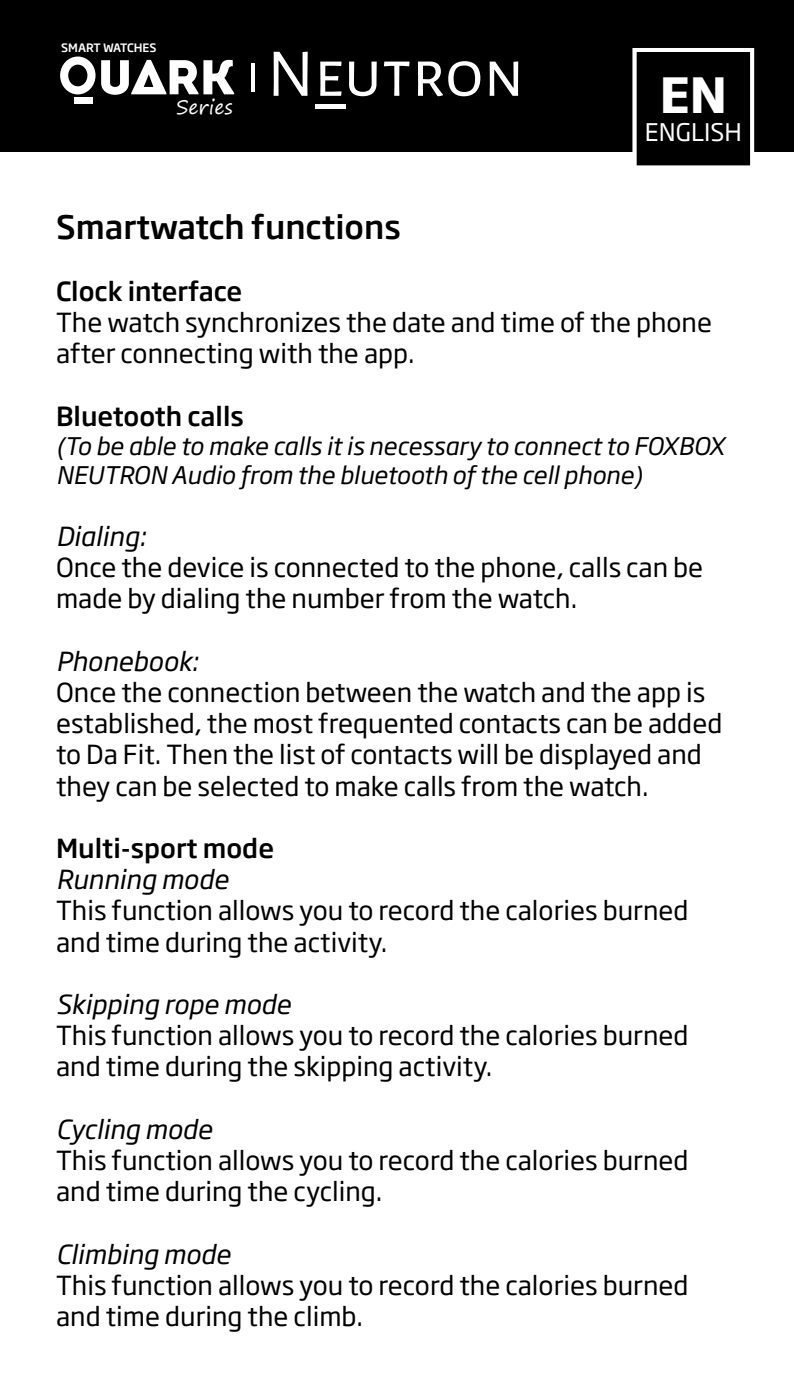
<style>
.page{position:relative;width:794px;height:1395px;background:#fff}
.page>*{position:absolute;margin:0;border:0;box-sizing:border-box;transform-origin:0 0}
.t1{font:700 48px "Soho Gothic Pro";color:#fff}
.t2{font:500 32px "Soho Gothic Pro";color:#000}
.t3{font:26px/31.2px "Soho Gothic Pro";color:#000}
.t4{font:italic 26px "Soho Gothic Pro";color:#000}
.t5{font:500 26px "Soho Gothic Pro";color:#000}
.t6{font:italic 24px/28.8px "Soho Gothic Pro";color:#000}
.t7{font:24px "Soho Gothic Pro";color:#fff}
.t8{font:19.6px "Segoe Print";color:#fff}
.t9{font:500 11.6px "Soho Gothic Pro";color:#fff}
</style>
<div class="page">
<div style="left:0;top:0;width:794px;height:152px;background:#000"></div>
<hr style="left:251px;top:63px;width:3px;height:28px;background:#fff">
<div style="left:74px;top:97px;width:18px;height:7px;background:#fff"></div>
<svg style="left:60px;top:57px;width:174px;height:38px"></svg>
<svg style="left:632px;top:48px;width:122px;height:118px"></svg>
<svg style="left:274px;top:52px;width:34px;height:44px"></svg>
<svg style="left:320px;top:62px;width:21px;height:34px"></svg>
<svg style="left:349px;top:62px;width:28px;height:34px"></svg>
<svg style="left:384px;top:62px;width:25px;height:34px"></svg>
<svg style="left:418px;top:61px;width:62px;height:35px"></svg>
<svg style="left:489px;top:61px;width:29px;height:35px"></svg>
<hr style="left:315px;top:104px;width:31px;height:4px;background:#fff">
<p class="t9" style="left:61px;top:38px;width:97px">SMART WATCHES</p>
<p class="t8" style="left:176px;top:90px;width:58px">Series</p>
<p class="t2" style="left:56px;top:202px;width:346px">Smartwatch functions</p>
<h1 class="t1" style="left:659px;top:57px;width:69px">EN</h1>
<p class="t7" style="left:645px;top:114px;width:98px">ENGLISH</p>
<p class="t5" style="left:56px;top:271px;width:188px">Clock interface</p>
<p class="t3" style="left:56px;top:306px;width:657px">The watch synchronizes the date and time of the phone after connecting with the app.</p>
<p class="t5" style="left:56px;top:396px;width:189px">Bluetooth calls</p>
<p class="t6" style="left:56px;top:430px;width:670px">(To be able to make calls it is necessary to connect to FOXBOX<br>NEUTRON Audio from the bluetooth of the cell phone)</p>
<p class="t4" style="left:56px;top:516px;width:91px">Dialing:</p>
<p class="t3" style="left:56px;top:550px;width:649px">Once the device is connected to the phone, calls can be made by dialing the number from the watch.</p>
<p class="t4" style="left:56px;top:641px;width:144px">Phonebook:</p>
<p class="t3" style="left:56px;top:675px;width:668px">Once the connection between the watch and the app is established, the most frequented contacts can be added to Da Fit. Then the list of contacts will be displayed and they can be selected to make calls from the watch.</p>
<p class="t5" style="left:56px;top:828px;width:220px">Multi-sport mode</p>
<p class="t4" style="left:56px;top:859px;width:174px">Running mode</p>
<p class="t3" style="left:56px;top:894px;width:634px">This function allows you to record the calories burned and time during the activity.</p>
<p class="t4" style="left:56px;top:984px;width:236px">Skipping rope mode</p>
<p class="t3" style="left:56px;top:1018px;width:634px">This function allows you to record the calories burned and time during the skipping activity.</p>
<p class="t4" style="left:56px;top:1109px;width:158px">Cycling mode</p>
<p class="t3" style="left:56px;top:1143px;width:634px">This function allows you to record the calories burned and time during the cycling.</p>
<p class="t4" style="left:56px;top:1234px;width:176px">Climbing mode</p>
<p class="t3" style="left:56px;top:1268px;width:634px">This function allows you to record the calories burned and time during the climb.</p>
</div>
